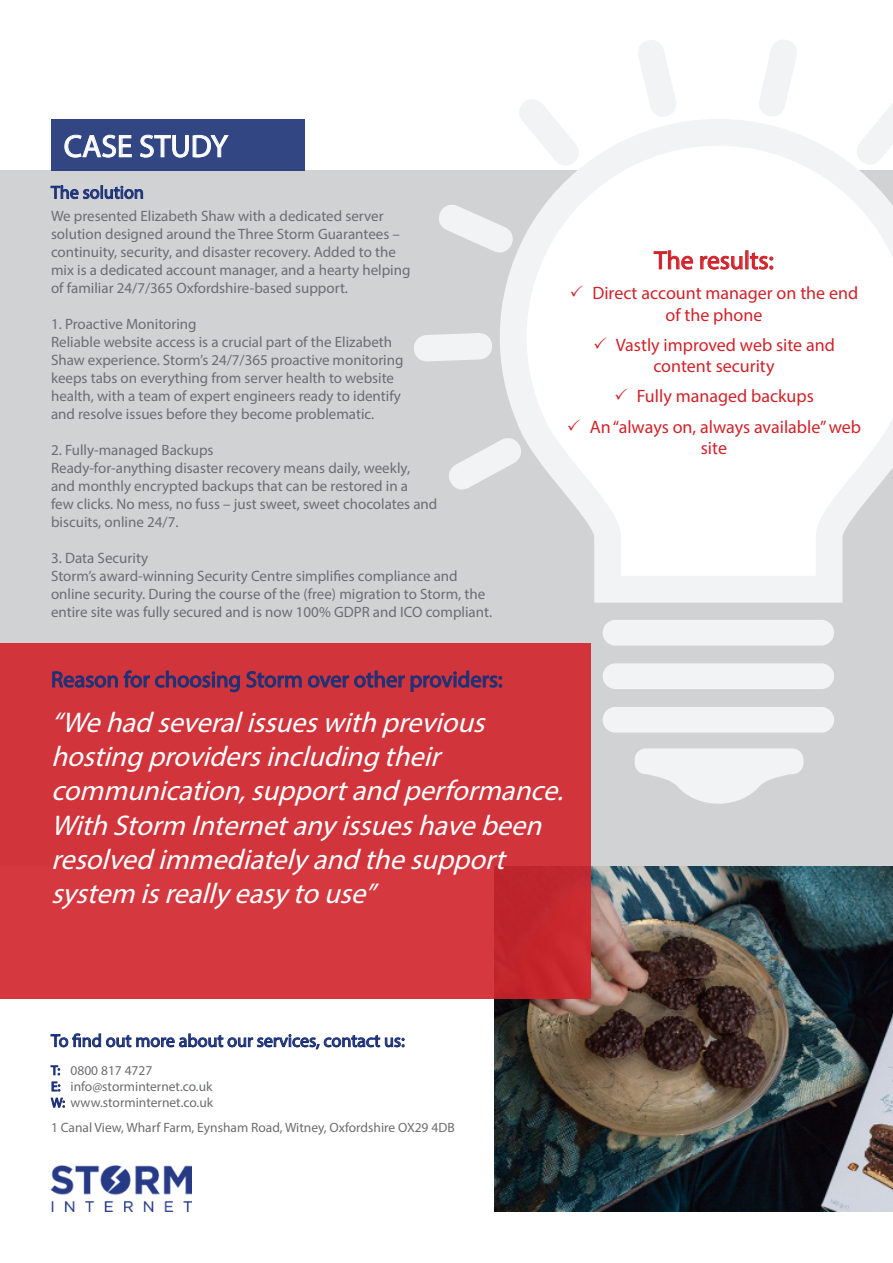
<style>
.page{position:relative;width:893px;height:1263px;background:#fff}
.page>*{position:absolute;margin:0;border:0;box-sizing:border-box;transform-origin:0 0}
.body{font:31.5px "Myriad Pro";color:#fff}
.quote{font:italic 28.5px/34.2px "Myriad Pro";color:#fff}
.subhead{font:25.5px "Myriad Pro";color:#d1232a}
.subhead-2{font:22.5px "Myriad Pro";color:#1c3177}
.body-2{font:18px/21.6px "Myriad Pro";color:#d1232a}
.subhead-3{font:18px "Myriad Pro";color:#1c3177}
.body-3{font:15px/18px "Myriad Pro";color:#6c6d70}
.subhead-4{font:13.5px "Myriad Pro";color:#6c6d70}
.s1{color:#1c3177}
</style>
<div class="page">
<div style="left:0;top:170px;width:893px;height:696px;background:#d1d2d4"></div>
<img style="left:495px;top:866px;width:398px;height:346px">
<svg style="left:0;top:643px;width:590px;height:355px;fill:#d1343b"></svg>
<svg style="left:51px;top:185px;width:92px;height:15px"></svg>
<svg style="left:52px;top:669px;width:188px;height:42px"></svg>
<svg style="left:246px;top:671px;width:56px;height:43px"></svg>
<svg style="left:308px;top:646px;width:106px;height:70px"></svg>
<svg style="left:414px;top:40px;width:479px;height:764px"></svg>
<svg style="left:654px;top:250px;width:39px;height:19px"></svg>
<svg style="left:700px;top:251px;width:73px;height:18px"></svg>
<svg style="left:51px;top:1065px;width:9px;height:10px"></svg>
<svg style="left:51px;top:1082px;width:14px;height:26px"></svg>
<svg style="left:51px;top:1033px;width:353px;height:16px"></svg>
<div style="left:51px;top:119px;width:253px;height:51px;background:#334684"></div>
<svg style="left:64px;top:134px;width:68px;height:24px"></svg>
<svg style="left:140px;top:134px;width:89px;height:24px"></svg>
<img style="left:51px;top:1165px;width:141px;height:47px">
<svg style="left:571px;top:285px;width:12px;height:12px"></svg>
<svg style="left:594px;top:337px;width:12px;height:11px"></svg>
<svg style="left:615px;top:388px;width:12px;height:12px"></svg>
<svg style="left:568px;top:418px;width:12px;height:12px"></svg>
<p class="body" style="left:64px;top:127px;width:166px">CASE STUDY</p>
<p class="subhead-3" style="left:51px;top:181px;width:94px">The solution</p>
<p class="body-3" style="left:51px;top:206px;width:361px">We presented Elizabeth Shaw with a dedicated server solution designed around the Three Storm Guarantees – continuity, security, and disaster recovery. Added to the mix is a dedicated account manager, and a hearty helping of familiar 24/7/365 Oxfordshire-based support.</p>
<p class="body-3" style="left:51px;top:314px;width:147px">1. Proactive Monitoring</p>
<p class="body-3" style="left:51px;top:332px;width:354px">Reliable website access is a crucial part of the Elizabeth Shaw experience. Storm’s 24/7/365 proactive monitoring keeps tabs on everything from server health to website health, with a team of expert engineers ready to identify and resolve issues before they become problematic.</p>
<p class="body-3" style="left:51px;top:440px;width:164px">2. Fully-managed Backups</p>
<p class="body-3" style="left:51px;top:458px;width:388px">Ready-for-anything disaster recovery means daily, weekly, and monthly encrypted backups that can be restored in a<br>few clicks. No mess, no fuss – just sweet, sweet chocolates and biscuits, online 24/7.</p>
<p class="body-3" style="left:51px;top:548px;width:99px">3. Data Security</p>
<p class="body-3" style="left:51px;top:566px;width:443px">Storm’s award-winning Security Centre simplifies compliance and online security. During the course of the (free) migration to Storm, the entire site was fully secured and is now 100% GDPR and ICO compliant.</p>
<p class="subhead-2" style="left:51px;top:665px;width:453px">Reason for choosing Storm over other providers:</p>
<p class="quote" style="left:51px;top:705px;width:522px">“Wehadseveralissueswithprevious hostingprovidersincludingtheir communication,supportandperformance.<br>WithStorm Internetanyissueshavebeen resolvedimmediatelyandthesupport system isreallyeasytouse”</p>
<p class="subhead" style="left:654px;top:245px;width:121px">The results:</p>
<p class="body-2" style="left:665px;top:282px;width:194px;text-indent:-73px">Direct account manager on the end of the phone</p>
<p class="body-2" style="left:653px;top:334px;width:183px;text-indent:-38px">Vastly improved web site and content security</p>
<p class="body-2" style="left:637px;top:385px;width:179px">Fully managed backups</p>
<p class="body-2" style="left:701px;top:415px;width:162px;text-indent:-111px">An “always on, always available” web site</p>
<p class="subhead-3" style="left:51px;top:1029px;width:355px">To find out more about our services, contact us:</p>
<p class="subhead-4" style="left:51px;top:1062px;width:103px"><span class="s1">T:</span> 0800 817 4727</p>
<p class="subhead-4" style="left:51px;top:1078px;width:163px"><span class="s1">E:</span> info@storminternet.co.uk</p>
<p class="subhead-4" style="left:51px;top:1094px;width:164px"><span class="s1">W:</span> www.storminternet.co.uk</p>
<p class="subhead-4" style="left:51px;top:1119px;width:405px">1 Canal View, Wharf Farm, Eynsham Road, Witney, Oxfordshire OX29 4DB</p>
</div>
